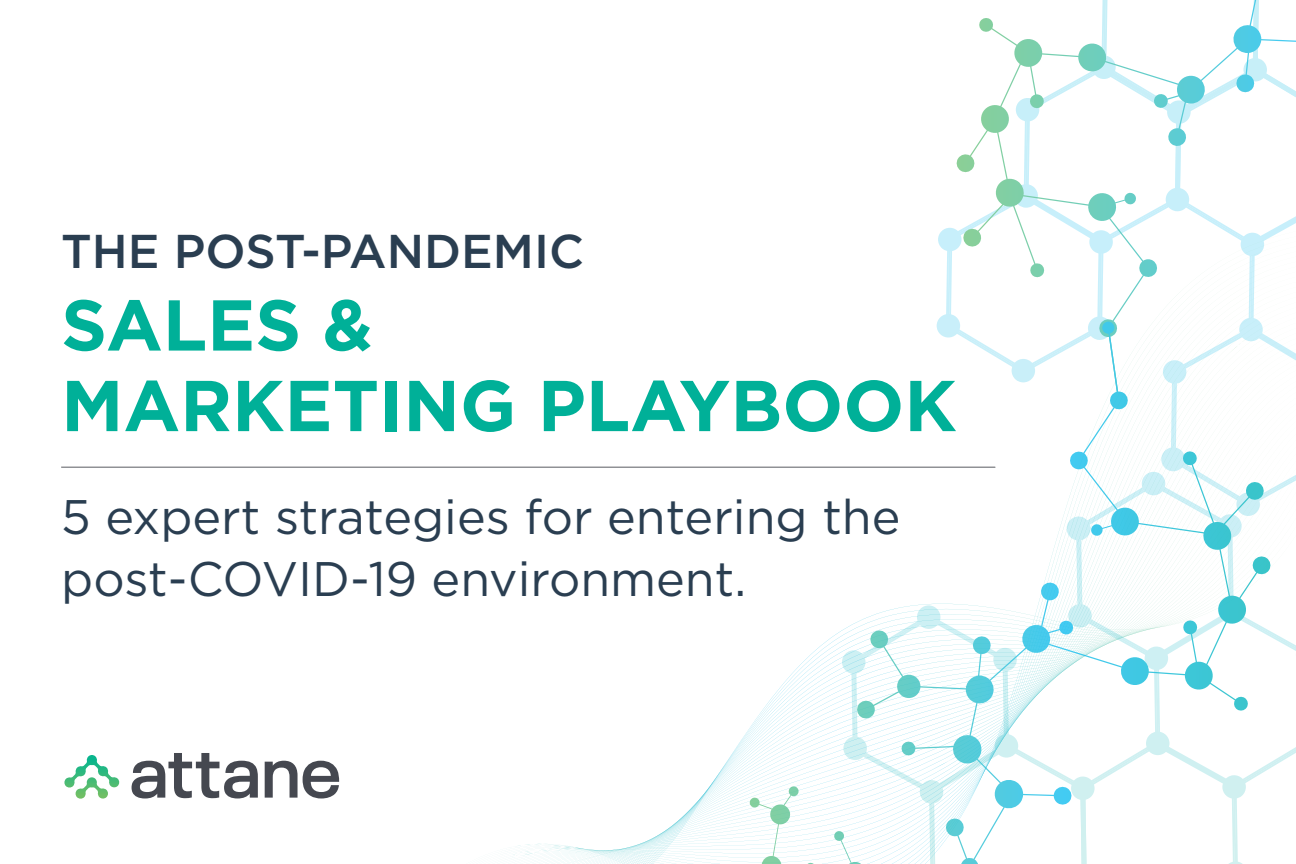
<style>
.page{position:relative;width:1296px;height:864px;background:#fff}
.page>*{position:absolute;margin:0;border:0;box-sizing:border-box;transform-origin:0 0}
.t1{font:700 71.8px/80.6px "Gotham";color:#00b098}
.t2{font:48.5px/62.1px "Gotham";color:#2a3e51}
.t3{font:500 47.4px "Gotham";color:#2a3e51}
</style>
<div class="page">
<svg style="left:466px;top:466px;width:376px;height:398px"></svg>
<svg style="left:842px;top:0;width:454px;height:864px"></svg>
<svg style="left:856px;top:328px;width:373px;height:531px"></svg>
<hr style="left:61px;top:467px;width:934px;height:1px;background:#6d6e71">
<svg style="left:132px;top:753px;width:126px;height:46px"></svg>
<svg style="left:265px;top:761px;width:74px;height:38px"></svg>
<svg style="left:64px;top:755px;width:56px;height:44px"></svg>
<p class="t3" style="left:61px;top:220px;width:524px">THE POST-PANDEMIC</p>
<h1 class="t1" style="left:61px;top:284px;width:897px">SALES &amp;<br>MARKETING PLAYBOOK</h1>
<p class="t2" style="left:61px;top:484px;width:841px">5 expert strategies for entering the post-COVID-19 environment.</p>
</div>
